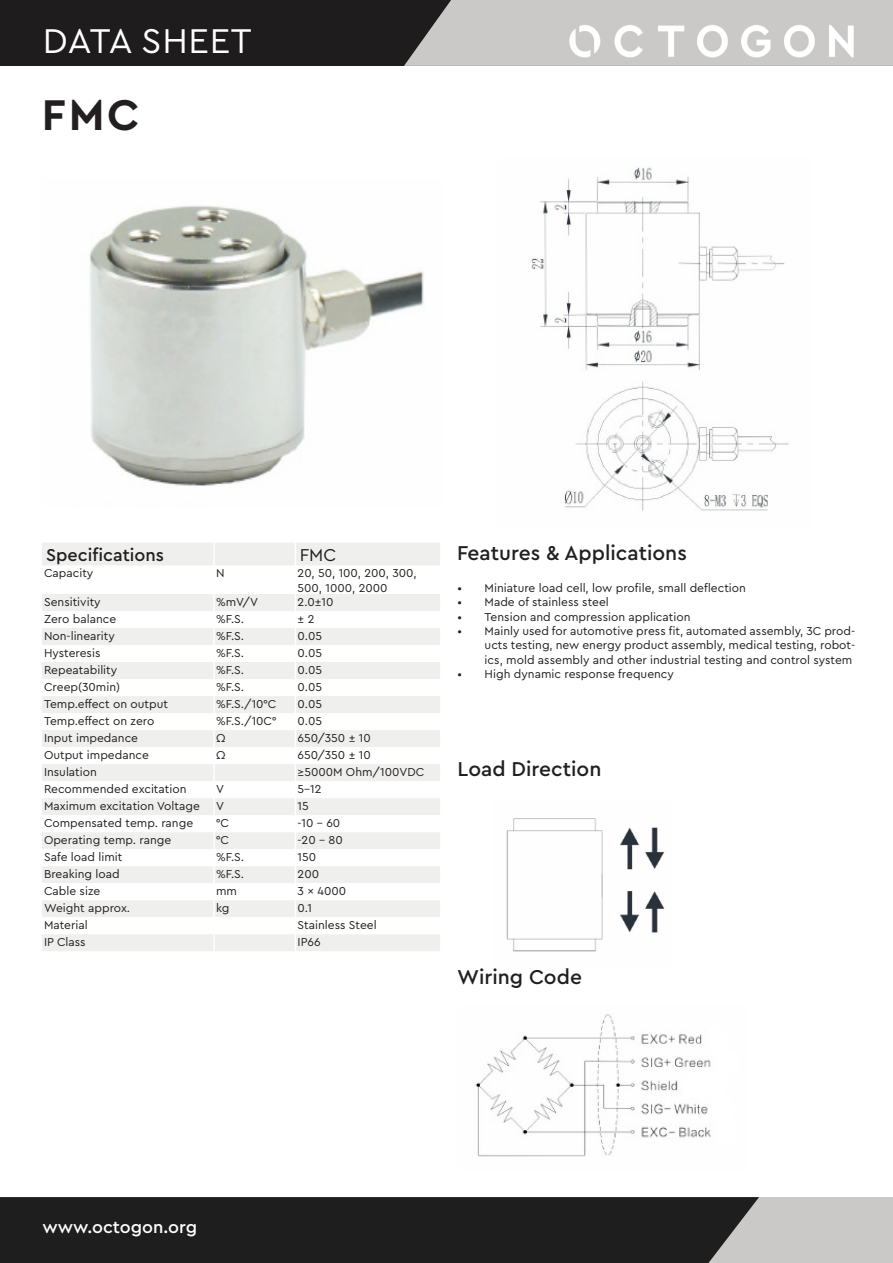
<style>
.page{position:relative;width:893px;height:1263px;background:#fff}
.page>*{position:absolute;margin:0;border:0;box-sizing:border-box;transform-origin:0 0}
.Category_3_Descripti{font:700 45px "Cera PRO";color:#231f20}
.Category_2_no_TOC{font:36px "Cera PRO";letter-spacing:.02em;color:#fff}
.Category_3_Descripti-2{font:500 21px "Cera PRO";color:#231f20}
.t1{font:500 18px "Cera PRO";color:#fff}
.Category_3_Descripti-3{font:500 18px "Cera PRO";color:#231f20}
.Category_3_Descripti-4{font:18px "Cera PRO";color:#231f20}
.Category_3_Descripti-5{font:12px/14.4px "Cera PRO";color:#231f20}
</style>
<div class="page">
<div style="left:0;top:0;width:893px;height:66px;background:#1e1c1c"></div>
<svg style="left:404px;top:0;width:489px;height:66px;background:#bebdbc"></svg>
<img style="left:568px;top:25px;width:287px;height:32px">
<div style="left:759px;top:1197px;width:134px;height:66px;background:#cac9c8"></div>
<div style="left:0;top:1197px;width:759px;height:66px;background:#1e1e1e"></div>
<img style="left:90px;top:205px;width:334px;height:281px">
<div style="left:42px;top:543px;width:398px;height:408px;background:#efefee"></div>
<svg style="left:42px;top:566px;width:398px;height:368px"></svg>
<hr style="left:213px;top:543px;width:2px;height:23px;background:#fff">
<hr style="left:213px;top:566px;width:2px;height:28px;background:#fff">
<svg style="left:213px;top:594px;width:2px;height:357px"></svg>
<svg style="left:295px;top:543px;width:1px;height:408px"></svg>
<img style="left:475px;top:1014px;width:236px;height:143px">
<img style="left:531px;top:167px;width:258px;height:344px">
<img style="left:506px;top:818px;width:159px;height:134px">
<p class="Category_2_no_TOC" style="left:43px;top:17px;width:210px">DATA SHEET</p>
<p class="Category_3_Descripti" style="left:42px;top:85px;width:99px">FMC</p>
<p class="Category_3_Descripti-3" style="left:46px;top:543px;width:119px">Specifications</p>
<p class="Category_3_Descripti-4" style="left:300px;top:543px;width:38px">FMC</p>
<p class="Category_3_Descripti-5" style="left:44px;top:566px;width:51px">Capacity</p>
<p class="Category_3_Descripti-5" style="left:216px;top:566px;width:10px">N</p>
<p class="Category_3_Descripti-5" style="left:298px;top:566px;width:121px">20, 50, 100, 200, 300,<br>500, 1000, 2000</p>
<p class="Category_3_Descripti-5" style="left:44px;top:594px;width:58px">Sensitivity</p>
<p class="Category_3_Descripti-5" style="left:216px;top:594px;width:43px">%mV/V</p>
<p class="Category_3_Descripti-5" style="left:298px;top:594px;width:37px">2.0±10</p>
<p class="Category_3_Descripti-5" style="left:44px;top:611px;width:74px">Zero balance</p>
<p class="Category_3_Descripti-5" style="left:216px;top:611px;width:30px">%F.S.</p>
<p class="Category_3_Descripti-5" style="left:298px;top:611px;width:18px">± 2</p>
<p class="Category_3_Descripti-5" style="left:44px;top:628px;width:72px">Non-linearity</p>
<p class="Category_3_Descripti-5" style="left:216px;top:628px;width:30px">%F.S.</p>
<p class="Category_3_Descripti-5" style="left:298px;top:628px;width:26px">0.05</p>
<p class="Category_3_Descripti-5" style="left:44px;top:645px;width:58px">Hysteresis</p>
<p class="Category_3_Descripti-5" style="left:216px;top:645px;width:30px">%F.S.</p>
<p class="Category_3_Descripti-5" style="left:298px;top:645px;width:26px">0.05</p>
<p class="Category_3_Descripti-5" style="left:44px;top:662px;width:75px">Repeatability</p>
<p class="Category_3_Descripti-5" style="left:216px;top:662px;width:30px">%F.S.</p>
<p class="Category_3_Descripti-5" style="left:298px;top:662px;width:26px">0.05</p>
<p class="Category_3_Descripti-5" style="left:44px;top:679px;width:78px">Creep(30min)</p>
<p class="Category_3_Descripti-5" style="left:216px;top:679px;width:30px">%F.S.</p>
<p class="Category_3_Descripti-5" style="left:298px;top:679px;width:26px">0.05</p>
<p class="Category_3_Descripti-5" style="left:44px;top:696px;width:126px">Temp.effect on output</p>
<p class="Category_3_Descripti-5" style="left:216px;top:696px;width:62px">%F.S./10°C</p>
<p class="Category_3_Descripti-5" style="left:298px;top:696px;width:26px">0.05</p>
<p class="Category_3_Descripti-5" style="left:44px;top:713px;width:112px">Temp.effect on zero</p>
<p class="Category_3_Descripti-5" style="left:216px;top:713px;width:62px">%F.S./10C°</p>
<p class="Category_3_Descripti-5" style="left:298px;top:713px;width:26px">0.05</p>
<p class="Category_3_Descripti-5" style="left:44px;top:730px;width:96px">Input impedance</p>
<p class="Category_3_Descripti-5" style="left:216px;top:730px;width:11px">Ω</p>
<p class="Category_3_Descripti-5" style="left:298px;top:730px;width:75px">650/350 ± 10</p>
<p class="Category_3_Descripti-5" style="left:44px;top:747px;width:106px">Output impedance</p>
<p class="Category_3_Descripti-5" style="left:216px;top:747px;width:11px">Ω</p>
<p class="Category_3_Descripti-5" style="left:298px;top:747px;width:75px">650/350 ± 10</p>
<p class="Category_3_Descripti-5" style="left:44px;top:764px;width:54px">Insulation</p>
<p class="Category_3_Descripti-5" style="left:298px;top:764px;width:128px">≥5000M Ohm/100VDC</p>
<p class="Category_3_Descripti-5" style="left:44px;top:781px;width:144px">Recommended excitation</p>
<p class="Category_3_Descripti-5" style="left:216px;top:781px;width:9px">V</p>
<p class="Category_3_Descripti-5" style="left:298px;top:781px;width:25px">5-12</p>
<p class="Category_3_Descripti-5" style="left:44px;top:798px;width:157px">Maximum excitation Voltage</p>
<p class="Category_3_Descripti-5" style="left:216px;top:798px;width:9px">V</p>
<p class="Category_3_Descripti-5" style="left:298px;top:798px;width:13px">15</p>
<p class="Category_3_Descripti-5" style="left:44px;top:815px;width:151px">Compensated temp. range</p>
<p class="Category_3_Descripti-5" style="left:216px;top:815px;width:14px">°C</p>
<p class="Category_3_Descripti-5" style="left:298px;top:815px;width:44px">-10 - 60</p>
<p class="Category_3_Descripti-5" style="left:44px;top:832px;width:129px">Operating temp. range</p>
<p class="Category_3_Descripti-5" style="left:216px;top:832px;width:14px">°C</p>
<p class="Category_3_Descripti-5" style="left:298px;top:832px;width:47px">-20 - 80</p>
<p class="Category_3_Descripti-5" style="left:44px;top:849px;width:80px">Safe load limit</p>
<p class="Category_3_Descripti-5" style="left:216px;top:849px;width:30px">%F.S.</p>
<p class="Category_3_Descripti-5" style="left:298px;top:849px;width:20px">150</p>
<p class="Category_3_Descripti-5" style="left:44px;top:866px;width:77px">Breaking load</p>
<p class="Category_3_Descripti-5" style="left:216px;top:866px;width:30px">%F.S.</p>
<p class="Category_3_Descripti-5" style="left:298px;top:866px;width:23px">200</p>
<p class="Category_3_Descripti-5" style="left:44px;top:883px;width:58px">Cable size</p>
<p class="Category_3_Descripti-5" style="left:216px;top:883px;width:22px">mm</p>
<p class="Category_3_Descripti-5" style="left:298px;top:883px;width:50px">3 x 4000</p>
<p class="Category_3_Descripti-5" style="left:44px;top:900px;width:88px">Weight approx.</p>
<p class="Category_3_Descripti-5" style="left:216px;top:900px;width:15px">kg</p>
<p class="Category_3_Descripti-5" style="left:298px;top:900px;width:16px">0.1</p>
<p class="Category_3_Descripti-5" style="left:44px;top:917px;width:45px">Material</p>
<p class="Category_3_Descripti-5" style="left:298px;top:917px;width:81px">Stainless Steel</p>
<p class="Category_3_Descripti-5" style="left:44px;top:934px;width:43px">IP Class</p>
<p class="Category_3_Descripti-5" style="left:298px;top:934px;width:25px">IP66</p>
<p class="Category_3_Descripti-2" style="left:457px;top:539px;width:231px">Features &amp; Applications</p>
<p class="Category_3_Descripti-5" style="left:458px;top:580px;width:290px">• Miniature load cell, low profile, small deflection</p>
<p class="Category_3_Descripti-5" style="left:458px;top:594px;width:153px">• Made of stainless steel</p>
<p class="Category_3_Descripti-5" style="left:458px;top:609px;width:234px">• Tension and compression application</p>
<p class="Category_3_Descripti-5" style="left:485px;top:623px;width:372px;text-align:justify;text-indent:-27px">• Mainly used for automotive press fit, automated assembly, 3C prod&shy;ucts testing, new energy product assembly, medical testing, robot&shy;ics, mold assembly and other industrial testing and control system</p>
<p class="Category_3_Descripti-5" style="left:458px;top:666px;width:218px">• High dynamic response frequency</p>
<p class="Category_3_Descripti-2" style="left:458px;top:755px;width:145px">Load Direction</p>
<p class="Category_3_Descripti-2" style="left:457px;top:962px;width:126px">Wiring Code</p>
<h3 class="t1" style="left:43px;top:1214px;width:156px">www.octogon.org</h3>
</div>
